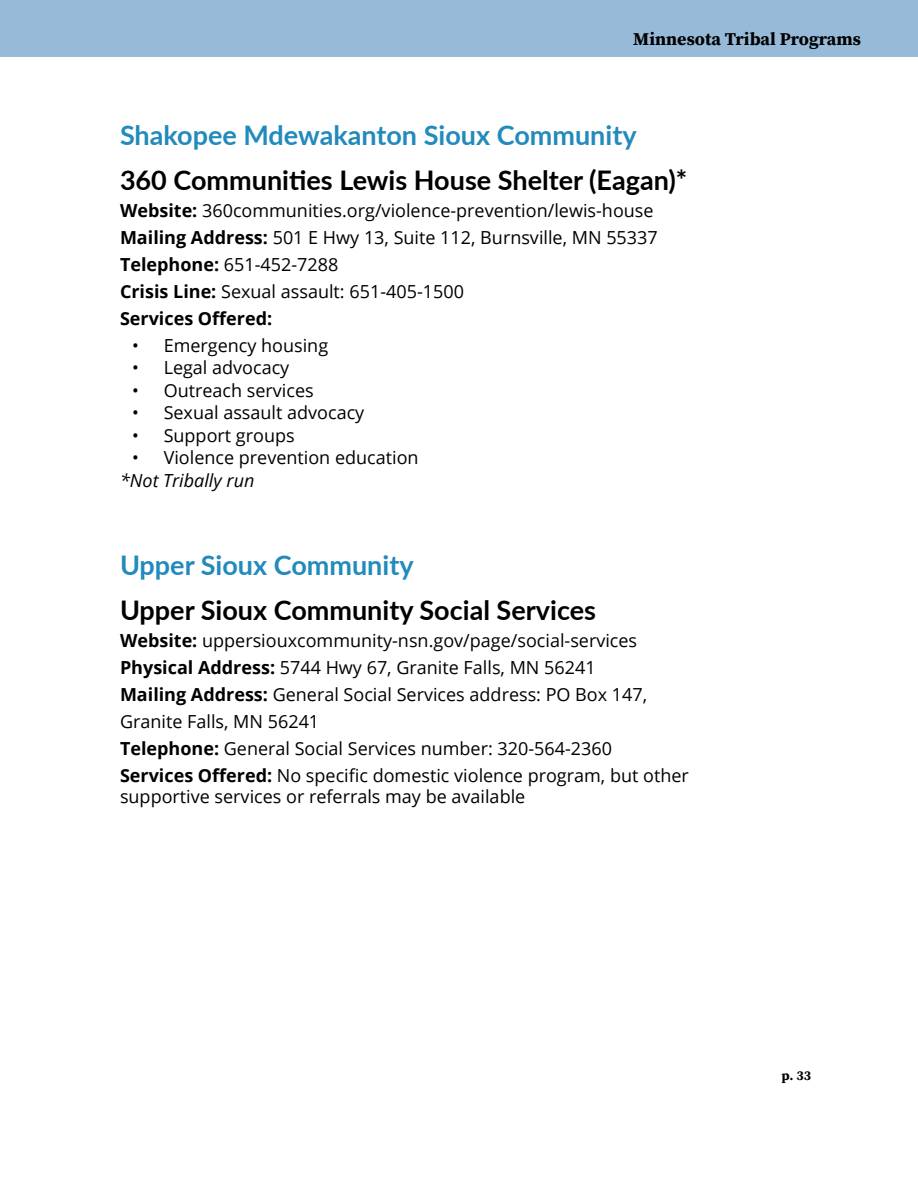
<style>
.page{position:relative;width:918px;height:1188px;background:#fff}
.page>*{position:absolute;margin:0;border:0;box-sizing:border-box;transform-origin:0 0}
.t1{font:700 27px "Lato";color:#000}
.t2{font:700 27px "Lato";color:#228abc}
.t3{font:18px/27px "Open Sans";color:#000}
.t4{font:700 18px "Source Serif Pro";color:#000}
.t5{font:italic 18px "Open Sans";color:#000}
.t6{font:700 13.5px "Source Serif Pro";color:#000}
.s1{font-weight:700}
</style>
<div class="page">
<div style="left:0;top:0;width:918px;height:57px;background:#97bad8"></div>
<p class="t4" style="left:633px;top:27px;width:229px">Minnesota Tribal Programs</p>
<h1 class="t2" style="left:120px;top:115px;width:518px">Shakopee Mdewakanton Sioux Community</h1>
<h1 class="t1" style="left:120px;top:160px;width:569px">360 Communities Lewis House Shelter (Eagan)*</h1>
<p class="t3" style="left:120px;top:196px;width:539px"><span class="s1">Website:</span> 360communities.org/violence-prevention/lewis-house <span class="s1">Mailing Address:</span> 501 E Hwy 13, Suite 112, Burnsville, MN 55337<br><span class="s1">Telephone:</span> 651-452-7288<br><span class="s1">Crisis Line:</span> Sexual assault: 651-405-1500<br><span class="s1">Services Offered:</span></p>
<p class="t3" style="left:132px;top:331px;width:198px">• Emergency housing</p>
<p class="t3" style="left:132px;top:354px;width:159px">• Legal advocacy</p>
<p class="t3" style="left:132px;top:376px;width:183px">• Outreach services</p>
<p class="t3" style="left:132px;top:399px;width:234px">• Sexual assault advocacy</p>
<p class="t3" style="left:132px;top:421px;width:164px">• Support groups</p>
<p class="t3" style="left:132px;top:444px;width:288px">• Violence prevention education</p>
<p class="t5" style="left:120px;top:468px;width:136px">*Not Tribally run</p>
<h1 class="t2" style="left:120px;top:545px;width:295px">Upper Sioux Community</h1>
<h1 class="t1" style="left:120px;top:590px;width:478px">Upper Sioux Community Social Services</h1>
<p class="t3" style="left:120px;top:626px;width:570px"><span class="s1">Website:</span> uppersiouxcommunity-nsn.gov/page/social-services <span class="s1">Physical Address:</span> 5744 Hwy 67, Granite Falls, MN 56241<br><span class="s1">Mailing Address:</span> General Social Services address: PO Box 147, Granite Falls, MN 56241<br><span class="s1">Telephone:</span> General Social Services number: 320-564-2360<br><span class="s1">Services Offered:</span> No specific domestic violence program, but other</p>
<p class="t3" style="left:120px;top:783px;width:407px">supportive services or referrals may be available</p>
<p class="t6" style="left:781px;top:1066px;width:31px">p. 33</p>
</div>
